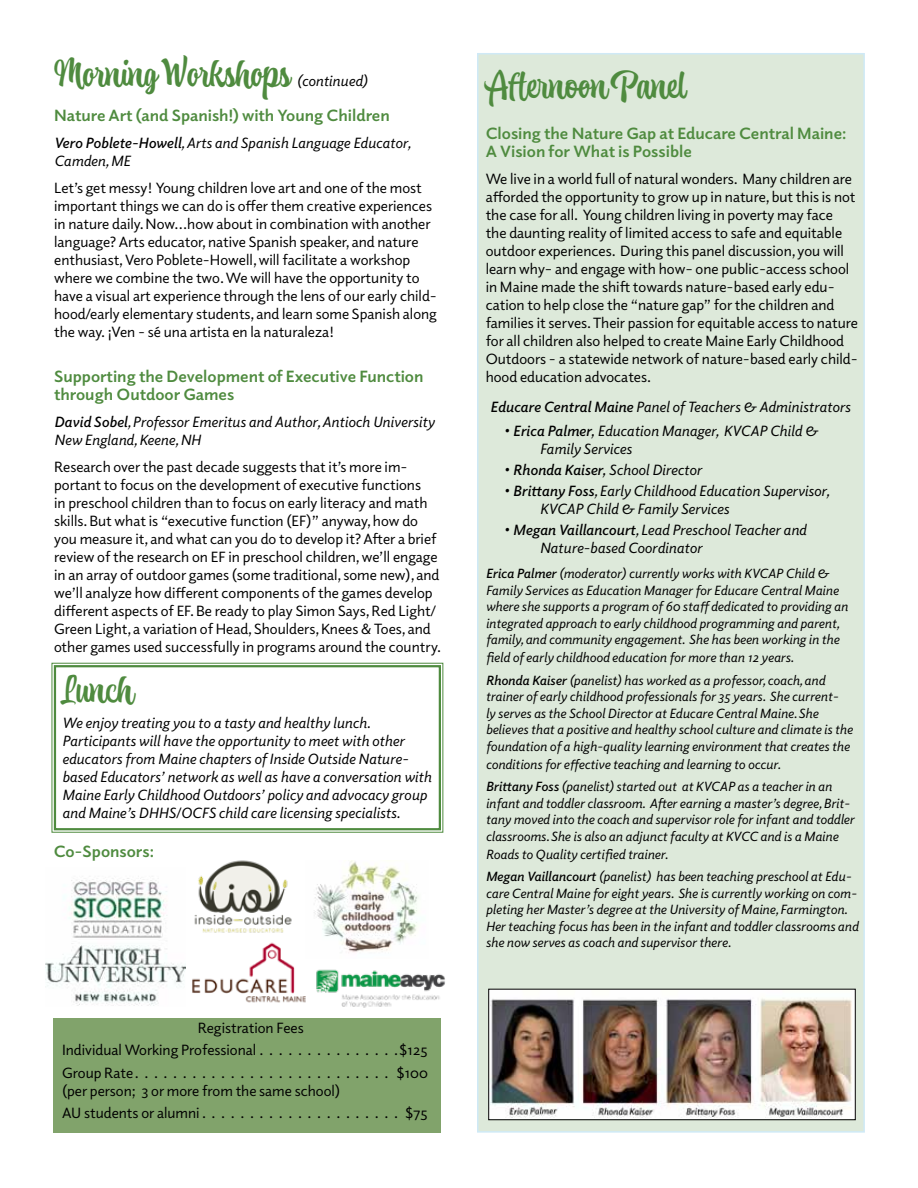
<style>
.page{position:relative;width:918px;height:1188px;background:#fff}
.page>*{position:absolute;margin:0;border:0;box-sizing:border-box;transform-origin:0 0}
.t1{font:36px "Atocha";color:#4f8b3f}
.t2{font:700 16.5px/18px "Elido";color:#4f8b3f}
.t3{font:15px/18px "Elido";color:#000}
.t4{font:italic 15px/18px "Elido";color:#000}
.t5{font:italic 600 15px "Elido";color:#000}
.t6{font:italic 13.5px/16.5px "Elido";color:#000}
.s1{font-weight:600}
.s2{font-weight:400}
</style>
<div class="page">
<svg style="left:51px;top:662px;width:393px;height:171px"></svg>
<div style="left:54px;top:665px;width:387px;height:165px;border:2px solid #4f8b3f"></div>
<div style="left:477px;top:53px;width:388px;height:1080px;background:#dde9da"></div>
<img style="left:194px;top:860px;width:98px;height:73px">
<img style="left:314px;top:860px;width:105px;height:93px">
<img style="left:192px;top:942px;width:114px;height:61px">
<img style="left:316px;top:969px;width:129px;height:39px">
<img style="left:46px;top:878px;width:139px;height:128px">
<div style="left:54px;top:1018px;width:387px;height:115px;background:#81a36b"></div>
<img style="left:491px;top:991px;width:362px;height:127px">
<div style="left:489px;top:989px;width:366px;height:131px;border:1px solid #000"></div>
<h1 class="t1" style="left:54px;top:48px;width:238px">Morning Workshops</h1>
<p class="t4" style="left:297px;top:71px;width:72px">(continued)</p>
<p class="t2" style="left:54px;top:106px;width:337px">Nature Art (and Spanish!) with Young Children</p>
<p class="t4" style="left:54px;top:133px;width:359px"><span class="s1">Vero Poblete-Howell</span>, Arts and Spanish Language Educator,<br>Camden, ME</p>
<p class="t3" style="left:54px;top:178px;width:384px">Let’s get messy! Young children love art and one of the most important things we can do is offer them creative experiences in nature daily. Now…how about in combination with another language? Arts educator, native Spanish speaker, and nature enthusiast, Vero Poblete-Howell, will facilitate a workshop where we combine the two. We will have the opportunity to have a visual art experience through the lens of our early child&shy;hood/early elementary students, and learn some Spanish along the way. ¡Ven - sé una artista en la naturaleza!</p>
<p class="t2" style="left:54px;top:367px;width:371px">Supporting the Development of Executive Function through Outdoor Games</p>
<p class="t4" style="left:54px;top:412px;width:382px"><span class="s1">David Sobel</span>, Professor Emeritus and Author, Antioch University<br>New England, Keene, NH</p>
<p class="t3" style="left:54px;top:457px;width:388px">Research over the past decade suggests that it’s more im&shy;portant to focus on the development of executive functions<br>in preschool children than to focus on early literacy and math skills. But what is “executive function (EF)” anyway, how do you measure it, and what can you do to develop it? After a brief review of the research on EF in preschool children, we’ll engage in an array of outdoor games (some traditional, some new), and we’ll analyze how different components of the games develop different aspects of EF. Be ready to play Simon Says, Red Light/ Green Light, a variation of Head, Shoulders, Knees &amp; Toes, and other games used successfully in programs around the country.</p>
<h1 class="t1" style="left:62px;top:664px;width:73px">Lunch</h1>
<p class="t4" style="left:62px;top:713px;width:371px">We enjoy treating you to a tasty and healthy lunch.<br>Participants will have the opportunity to meet with other educators from Maine chapters of Inside Outside Nature&shy;based Educators’ network as well as have a conversation with Maine Early Childhood Outdoors’ policy and advocacy group and Maine’s DHHS/OCFS child care licensing specialists.</p>
<p class="t2" style="left:54px;top:841px;width:102px">Co-Sponsors:</p>
<p class="t3" style="left:62px;top:1016px;width:368px;line-height:22.5px;text-indent:136px">Registration Fees<br>Individual Working Professional . . . . . . . . . . . . . . $125<br>Group Rate ...........................</p>
<p class="t3" style="left:397px;top:1063px;width:33px">$100</p>
<p class="t3" style="left:62px;top:1079px;width:280px;line-height:22.5px">(per person; 3 or more from the same school)<br>AU students or alumni .....................</p>
<p class="t3" style="left:405px;top:1104px;width:24px">$75</p>
<h1 class="t1" style="left:486px;top:60px;width:201px">Afternoon Panel</h1>
<p class="t2" style="left:486px;top:123px;width:362px">Closing the Nature Gap at Educare Central Maine:<br>A Vision for What is Possible</p>
<p class="t3" style="left:486px;top:169px;width:374px">We live in a world full of natural wonders. Many children are afforded the opportunity to grow up in nature, but this is not the case for all. Young children living in poverty may face<br>the daunting reality of limited access to safe and equitable outdoor experiences. During this panel discussion, you will learn why– and engage with how– one public-access school in Maine made the shift towards nature-based early edu&shy;cation to help close the “nature gap” for the children and families it serves. Their passion for equitable access to nature for all children also helped to create Maine Early Childhood Outdoors - a statewide network of nature-based early child&shy;hood education advocates.</p>
<p class="t4" style="left:490px;top:397px;width:362px"><span class="s1">Educare Central Maine</span> Panel of Teachers &amp; Administrators</p>
<p class="t4" style="left:540px;top:421px;width:280px;text-indent:-36px"><span class="s1">• Erica Palmer,</span> Education Manager, KVCAP Child &amp;<br>Family Services</p>
<p class="t5" style="left:504px;top:460px;width:200px">• Rhonda Kaiser, <span class="s2">School Director</span></p>
<p class="t4" style="left:540px;top:481px;width:292px;text-indent:-36px"><span class="s1">• Brittany Foss</span>, Early Childhood Education Supervisor,<br>KVCAP Child &amp; Family Services</p>
<p class="t4" style="left:540px;top:520px;width:268px;text-indent:-36px"><span class="s1">• Megan Vaillancourt</span>, Lead Preschool Teacher and<br>Nature-based Coordinator</p>
<p class="t6" style="left:486px;top:565px;width:364px"><span class="s1">Erica Palmer</span> (moderator) currently works with KVCAP Child &amp; Family Services as Education Manager for Educare Central Maine where she supports a program of 60 staff dedicated to providing an integrated approach to early childhood programming and parent, family, and community engagement. She has been working in the</p>
<p class="t6" style="left:486px;top:646px;width:341px;line-height:22.5px">field of early childhood education for more than 12 years.<br><span class="s1">Rhonda Kaiser</span> (panelist) has worked as a professor, coach, and</p>
<p class="t6" style="left:486px;top:688px;width:369px">trainer of early childhood professionals for 35 years. She current-<br>ly serves as the School Director at Educare Central Maine. She believes that a positive and healthy school culture and climate is the foundation of a high-quality learning environment that creates the</p>
<p class="t6" style="left:486px;top:752px;width:348px;line-height:22.5px">conditions for effective teaching and learning to occur.<br><span class="s1">Brittany Foss</span> (panelist) started out at KVCAP as a teacher in an</p>
<p class="t6" style="left:486px;top:794px;width:370px">infant and toddler classroom. After earning a master’s degree, Brit&shy;tany moved into the coach and supervisor role for infant and toddler classrooms. She is also an adjunct faculty at KVCC and is a Maine</p>
<p class="t6" style="left:486px;top:842px;width:367px;line-height:22.5px">Roads to Quality certified trainer.<br><span class="s1">Megan Vaillancourt</span> (panelist) has been teaching preschool at Edu-</p>
<p class="t6" style="left:486px;top:884px;width:374px">care Central Maine for eight years. She is currently working on com&shy;pleting her Master’s degree at the University of Maine, Farmington.<br>Her teaching focus has been in the infant and toddler classrooms and she now serves as coach and supervisor there.</p>
</div>
